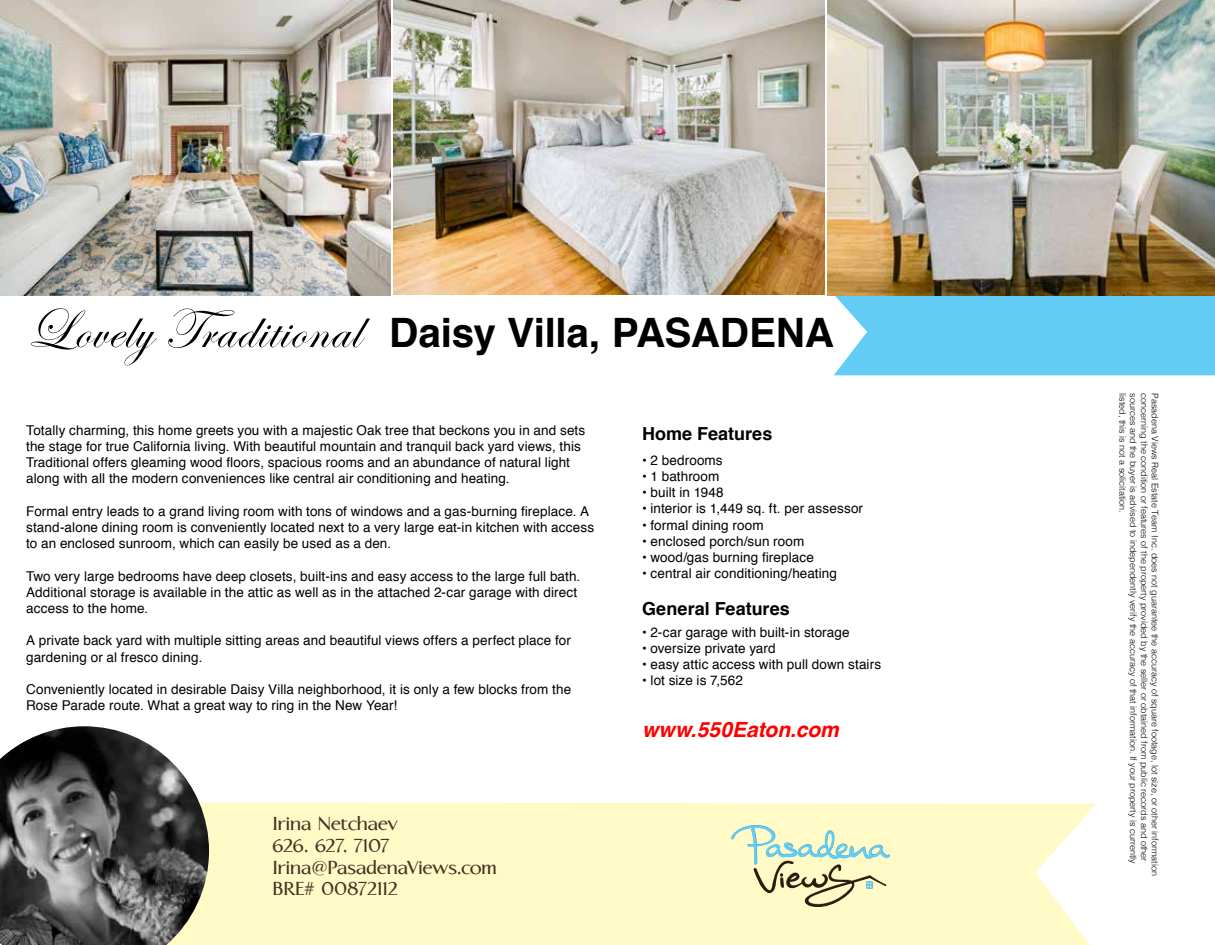
<style>
.page{position:relative;width:1215px;height:945px;background:#fff}
.page>*{position:absolute;margin:0;border:0;box-sizing:border-box;transform-origin:0 0}
.t1{font:700 40.5px "Helvetica";letter-spacing:-.005em;color:#000}
.t2{font:600 24px/21.6px "Aperto";letter-spacing:-.01em;color:#453025}
.t3{font:italic 700 21px "Helvetica";color:#f00}
.t4{font:700 18px "Helvetica";color:#000}
.t5{font:13.5px/16.2px "Helvetica";letter-spacing:.01em;color:#000}
.t6{font:300 9px "Helvetica";color:#000}
.s1{font-family:"Edwardian Script ITC";font-weight:400;font-size:57px}
</style>
<div class="page">
<svg style="left:830px;top:295px;width:385px;height:80px;background:#6ccdf2"></svg>
<div style="left:209px;top:802px;width:887px;height:143px;background:#fffac6"></div>
<svg style="left:730px;top:823px;width:160px;height:83px;background:#dfe4bc"></svg>
<img style="left:0;top:0;width:391px;height:295px">
<img style="left:394px;top:0;width:430px;height:295px">
<img style="left:827px;top:0;width:388px;height:295px">
<img style="left:0;top:726px;width:209px;height:219px">
<h1 class="t1" style="left:26px;top:300px;width:809px"><span class="s1">Lovely Traditional</span> Daisy Villa, PASADENA</h1>
<p class="t5" style="left:26px;top:422px;width:561px">Totally charming, this home greets you with a majestic Oak tree that beckons you in and sets the stage for true California living. With beautiful mountain and tranquil back yard views, this Traditional offers gleaming wood floors, spacious rooms and an abundance of natural light along with all the modern conveniences like central air conditioning and heating.</p>
<p class="t5" style="left:26px;top:503px;width:570px">Formal entry leads to a grand living room with tons of windows and a gas-burning fireplace. A stand-alone dining room is conveniently located next to a very large eat-in kitchen with access to an enclosed sunroom, which can easily be used as a den.</p>
<p class="t5" style="left:26px;top:568px;width:556px">Two very large bedrooms have deep closets, built-ins and easy access to the large full bath.<br>Additional storage is available in the attic as well as in the attached 2-car garage with direct access to the home.</p>
<p class="t5" style="left:26px;top:633px;width:546px">A private back yard with multiple sitting areas and beautiful views offers a perfect place for gardening or al fresco dining.</p>
<p class="t5" style="left:26px;top:681px;width:547px">Conveniently located in desirable Daisy Villa neighborhood, it is only a few blocks from the<br>Rose Parade route. What a great way to ring in the New Year!</p>
<h2 class="t2" style="left:273px;top:814px;width:226px">Irina Netchaev<br>626. 627. 7107<br>Irina@PasadenaViews.com<br>BRE# 00872112</h2>
<h3 class="t4" style="left:642px;top:419px;width:132px">Home Features</h3>
<p class="t5" style="left:642px;top:452px;width:82px">• 2 bedrooms</p>
<p class="t5" style="left:642px;top:469px;width:79px">• 1 bathroom</p>
<p class="t5" style="left:642px;top:485px;width:83px">• built in 1948</p>
<p class="t5" style="left:642px;top:501px;width:223px">• interior is 1,449 sq. ft. per assessor</p>
<p class="t5" style="left:642px;top:517px;width:123px">• formal dining room</p>
<p class="t5" style="left:642px;top:533px;width:164px">• enclosed porch/sun room</p>
<p class="t5" style="left:642px;top:550px;width:173px">• wood/gas burning fireplace</p>
<p class="t5" style="left:642px;top:566px;width:197px">• central air conditioning/heating</p>
<h3 class="t4" style="left:642px;top:594px;width:149px">General Features</h3>
<p class="t5" style="left:642px;top:624px;width:209px">• 2-car garage with built-in storage</p>
<p class="t5" style="left:642px;top:641px;width:135px">• oversize private yard</p>
<p class="t5" style="left:642px;top:657px;width:241px">• easy attic access with pull down stairs</p>
<p class="t5" style="left:642px;top:673px;width:102px">• lot size is 7,562</p>
<h3 class="t3" style="left:642px;top:712px;width:198px">www.550Eaton.com</h3>
<p class="t6" style="left:1130px;top:393px;width:121px;rotate:90deg">listed, this is not a solicitation.</p>
<p class="t6" style="left:1141px;top:393px;width:472px;rotate:90deg">sources and the buyer is advised to independently verify the accuracy of that information. If your property is currently</p>
<p class="t6" style="left:1152px;top:393px;width:470px;rotate:90deg">concerning the condition or features of the property provided by the seller or obtained from public records and other</p>
<p class="t6" style="left:1163px;top:393px;width:484px;rotate:90deg">Pasadena Views Real Estate Team Inc. does not guarantee the accuracy of square footage, lot size, or other information</p>
</div>
